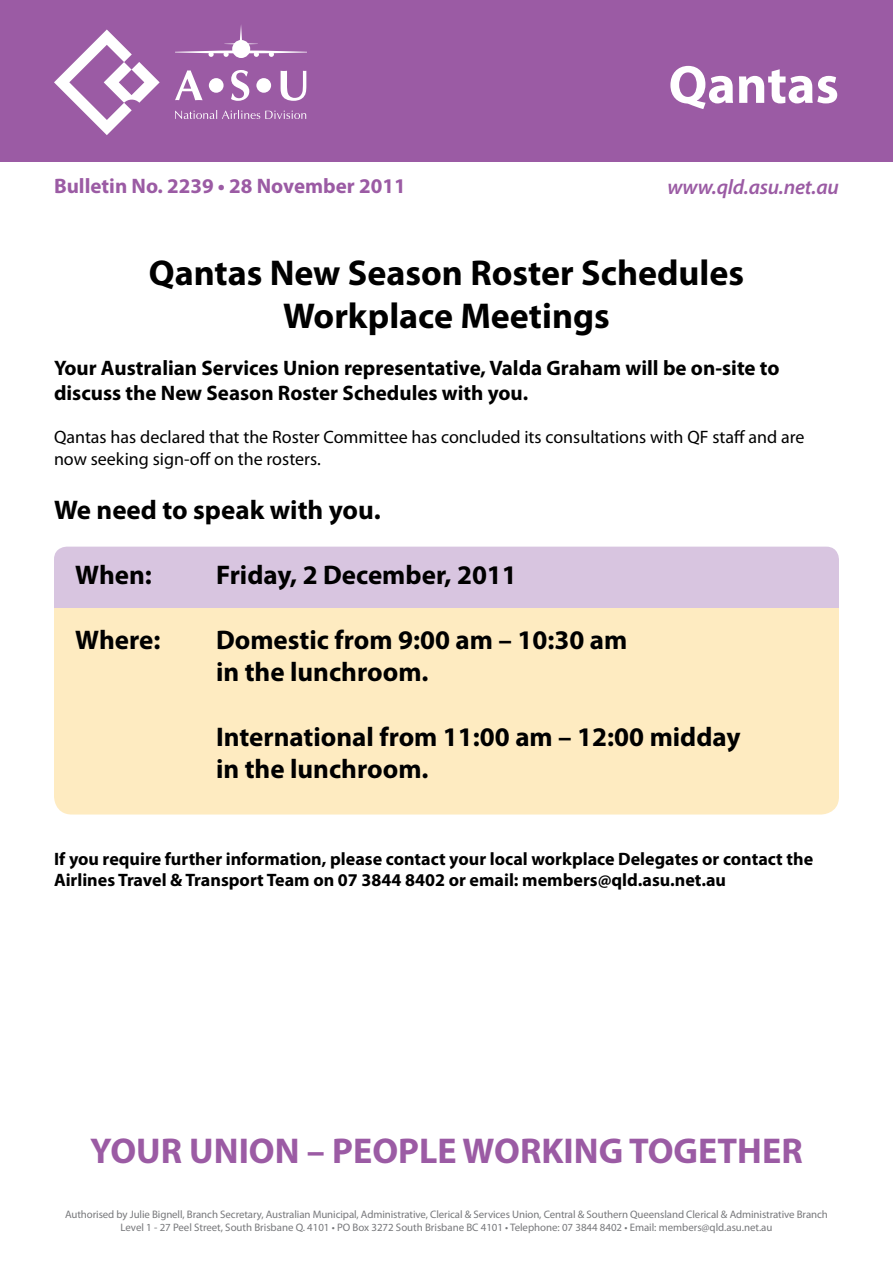
<style>
.page{position:relative;width:893px;height:1263px;background:#fff}
.page>*{position:absolute;margin:0;border:0;box-sizing:border-box;transform-origin:0 0}
.t1{font:700 54px "Myriad";color:#fff}
.t2{font:700 36px/43.2px "Myriad Pro";color:#000;text-align:center}
.t3{font:700 36px "Myriad Pro";color:#9b5ba4}
.t4{font:700 27px/32.4px "Myriad Pro";color:#000}
.t5{font:700 21px/25.2px "Myriad Pro";color:#000}
.t6{font:700 21px "Myriad Pro";color:#9b5ba4}
.t7{font:italic 600 21px "Myriad Pro";letter-spacing:-.01em;color:#9b5ba4}
.t8{font:700 18px/21.6px "Myriad Pro";color:#000}
.t9{font:18px/21.6px "Myriad Pro";color:#000}
.t10{font:10.8px/13px "Myriad Pro";letter-spacing:-.01em;color:#77787b;text-align:center}
</style>
<div class="page">
<div style="left:54px;top:605px;width:785px;height:209px;background:#feebc1;border-radius:18px"></div>
<div style="left:54px;top:547px;width:785px;height:76px;background:#d8c5e0;border-radius:13px"></div>
<div style="left:54px;top:608px;width:785px;height:20px;background:#feebc1"></div>
<div style="left:0;top:0;width:893px;height:162px;background:#9b5ba4"></div>
<svg style="left:54px;top:29px;width:106px;height:106px"></svg>
<svg style="left:224px;top:25px;width:34px;height:19px"></svg>
<div style="left:232px;top:40px;width:18px;height:18px;background:#fff;border-radius:50%"></div>
<svg style="left:175px;top:50px;width:132px;height:7px"></svg>
<svg style="left:175px;top:70px;width:28px;height:30px"></svg>
<div style="left:209px;top:78px;width:15px;height:15px;background:#fff;border-radius:50%"></div>
<svg style="left:231px;top:70px;width:18px;height:31px"></svg>
<div style="left:256px;top:78px;width:15px;height:15px;background:#fff;border-radius:50%"></div>
<svg style="left:281px;top:71px;width:25px;height:30px"></svg>
<svg style="left:175px;top:110px;width:131px;height:9px"></svg>
<h1 class="t1" style="left:668px;top:57px;width:172px">Qantas</h1>
<h3 class="t6" style="left:54px;top:172px;width:353px">Bulletin No. 2239 • 28 November 2011</h3>
<h3 class="t7" style="left:667px;top:173px;width:173px">www.qld.asu.net.au</h3>
<h2 class="t2" style="left:149px;top:250px;width:597px">Qantas New Season Roster Schedules<br>Workplace Meetings</h2>
<h3 class="t5" style="left:54px;top:355px;width:727px">Your Australian Services Union representative, Valda Graham will be on-site to discuss the New Season Roster Schedules with you.</h3>
<h3 class="t9" style="left:54px;top:426px;width:752px">Qantas has declared that the Roster Committee has concluded its consultations with QF staff and are now seeking sign-off on the rosters.</h3>
<h3 class="t4" style="left:54px;top:493px;width:328px">We need to speak with you.</h3>
<h3 class="t4" style="left:75px;top:558px;width:78px">When:</h3>
<h3 class="t4" style="left:216px;top:558px;width:302px">Friday, 2 December, 2011</h3>
<h3 class="t4" style="left:75px;top:622px;width:87px">Where:</h3>
<h3 class="t4" style="left:216px;top:622px;width:413px">Domestic from 9:00 am – 10:30 am in the lunchroom.</h3>
<h3 class="t4" style="left:216px;top:720px;width:526px">International from 11:00 am – 12:00 midday in the lunchroom.</h3>
<h3 class="t8" style="left:54px;top:847px;width:761px">If you require further information, please contact your local workplace Delegates or contact the<br>Airlines Travel &amp; Transport Team on 07 3844 8402 or email: members@qld.asu.net.au</h3>
<h2 class="t3" style="left:90px;top:1128px;width:714px">YOUR UNION – PEOPLE WORKING TOGETHER</h2>
<p class="t10" style="left:65px;top:1207px;width:764px">Authorised by Julie Bignell, Branch Secretary, Australian Municipal, Administrative, Clerical &amp; Services Union, Central &amp; Southern Queensland Clerical &amp; Administrative Branch<br>Level 1 - 27 Peel Street, South Brisbane Q. 4101 • PO Box 3272 South Brisbane BC 4101 • Telephone: 07 3844 8402 • Email: members@qld.asu.net.au</p>
</div>
